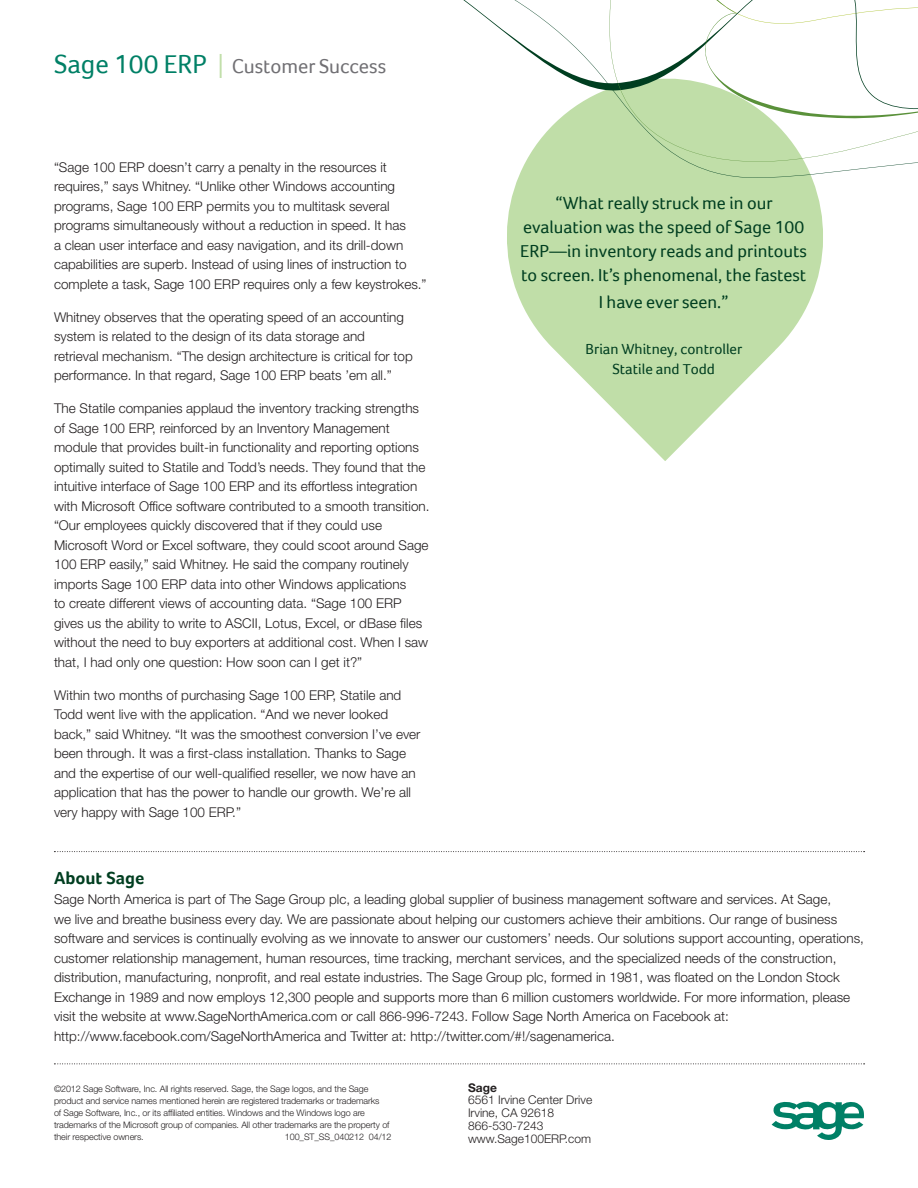
<style>
.page{position:relative;width:918px;height:1188px;background:#fff}
.page>*{position:absolute;margin:0;border:0;box-sizing:border-box;transform-origin:0 0}
.t1{font:20.55px "Foco";color:#717074}
.t2{font:18px/24px "Foco";color:#003e20;text-align:center}
.Challenge_Header{font:700 18px "Foco";color:#003e20}
.quote_attribution{font:15px "Foco";color:#003e20}
.Body{font:300 13.5px/19.5px "Helvetica Neue LT Std";color:#231f20}
.SS_-_Address_body{font:300 12px "Helvetica Neue LT Std";color:#231f20}
.SS_-_Address_body-2{font:700 12px "Helvetica Neue LT Std";color:#231f20}
.Copyright{font:300 9px/12px "Helvetica Neue LT Std";letter-spacing:-.01em;color:#231f20}
.s1{font-size:27px;color:#008066}
.s2{font-family:"Helvetica Neue LT Std";font-weight:300;font-size:33.6px;color:#c0dea8}
</style>
<div class="page">
<svg style="left:507px;top:189px;width:316px;height:272px;fill:#c0dea8"></svg>
<svg style="left:463px;top:0;width:455px;height:189px"></svg>
<svg style="left:772px;top:1102px;width:92px;height:38px"></svg>
<svg style="left:54px;top:1064px;width:811px;height:1px"></svg>
<svg style="left:54px;top:851px;width:811px;height:1px"></svg>
<p class="t1" style="left:54px;top:54px;width:334px"><span class="s1">Sage 100 ERP</span> <span class="s2">I</span> Customer Success</p>
<p class="Body" style="left:54px;top:157px;width:374px">“Sage 100 ERP doesn’t carry a penalty in the resources it requires,” says Whitney. “Unlike other Windows accounting programs, Sage 100 ERP permits you to multitask several programs simultaneously without a reduction in speed. It has<br>a clean user interface and easy navigation, and its drill-down capabilities are superb. Instead of using lines of instruction to complete a task, Sage 100 ERP requires only a few keystrokes.”</p>
<p class="Body" style="left:54px;top:307px;width:360px">Whitney observes that the operating speed of an accounting system is related to the design of its data storage and retrieval mechanism. “The design architecture is critical for top performance. In that regard, Sage 100 ERP beats ’em all.”</p>
<p class="Body" style="left:54px;top:398px;width:377px">The Statile companies applaud the inventory tracking strengths of Sage 100 ERP, reinforced by an Inventory Management module that provides built-in functionality and reporting options optimally suited to Statile and Todd’s needs. They found that the intuitive interface of Sage 100 ERP and its effortless integration with Microsoft Office software contributed to a smooth transition. “Our employees quickly discovered that if they could use Microsoft Word or Excel software, they could scoot around Sage 100 ERP easily,” said Whitney. He said the company routinely imports Sage 100 ERP data into other Windows applications<br>to create different views of accounting data. “Sage 100 ERP gives us the ability to write to ASCII, Lotus, Excel, or dBase files without the need to buy exporters at additional cost. When I saw that, I had only one question: How soon can I get it?”</p>
<p class="Body" style="left:54px;top:685px;width:368px">Within two months of purchasing Sage 100 ERP, Statile and Todd went live with the application. “And we never looked back,” said Whitney. “It was the smoothest conversion I’ve ever been through. It was a first-class installation. Thanks to Sage and the expertise of our well-qualified reseller, we now have an application that has the power to handle our growth. We’re all very happy with Sage 100 ERP.”</p>
<p class="t2" style="left:520px;top:190px;width:288px">“What really struck me in our evaluation was the speed of Sage 100<br>ERP—in inventory reads and printouts to screen. It’s phenomenal, the fastest</p>
<p class="t2" style="left:599px;top:289px;width:132px">I have ever seen.”</p>
<p class="quote_attribution" style="left:586px;top:340px;width:158px">Brian Whitney, controller</p>
<p class="quote_attribution" style="left:613px;top:360px;width:104px">Statile and Todd</p>
<p class="Challenge_Header" style="left:54px;top:867px;width:92px">About Sage</p>
<p class="Body" style="left:54px;top:889px;width:811px">Sage North America is part of The Sage Group plc, a leading global supplier of business management software and services. At Sage,<br>we live and breathe business every day. We are passionate about helping our customers achieve their ambitions. Our range of business software and services is continually evolving as we innovate to answer our customers’ needs. Our solutions support accounting, operations, customer relationship management, human resources, time tracking, merchant services, and the specialized needs of the construction, distribution, manufacturing, nonprofit, and real estate industries. The Sage Group plc, formed in 1981, was floated on the London Stock Exchange in 1989 and now employs 12,300 people and supports more than 6 million customers worldwide. For more information, please visit the website at www.SageNorthAmerica.com or call 866-996-7243. Follow Sage North America on Facebook at: http://www.facebook.com/SageNorthAmerica and Twitter at: http://twitter.com/#!/sagenamerica.</p>
<p class="Copyright" style="left:54px;top:1083px;width:337px">©2012 Sage Software, Inc. All rights reserved. Sage, the Sage logos, and the Sage product and service names mentioned herein are registered trademarks or trademarks<br>of Sage Software, Inc., or its affiliated entities. Windows and the Windows logo are trademarks of the Microsoft group of companies. All other trademarks are the property of their respective owners.</p>
<p class="Copyright" style="left:285px;top:1131px;width:108px">100_ST_SS_040212 04/12</p>
<p class="SS_-_Address_body-2" style="left:468px;top:1080px;width:30px">Sage</p>
<p class="SS_-_Address_body" style="left:468px;top:1093px;width:126px">6561 Irvine Center Drive</p>
<p class="SS_-_Address_body" style="left:468px;top:1106px;width:88px">Irvine, CA 92618</p>
<p class="SS_-_Address_body" style="left:468px;top:1118px;width:77px">866-530-7243</p>
<p class="SS_-_Address_body" style="left:468px;top:1131px;width:125px">www.Sage100ERP.com</p>
</div>
